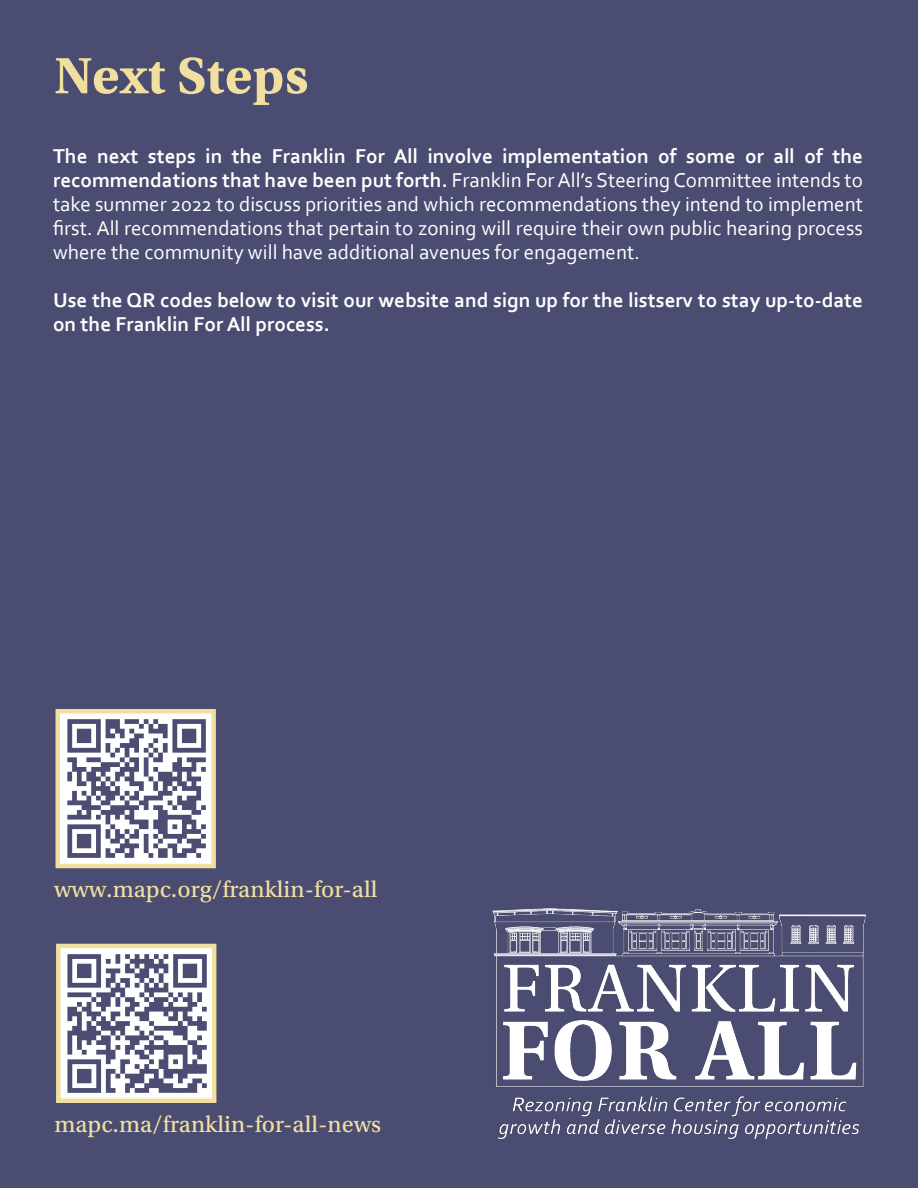
<style>
.page{position:relative;width:918px;height:1188px;background:#4a4c72}
.page>*{position:absolute;margin:0;border:0;box-sizing:border-box;transform-origin:0 0}
.t1{font:54px "Utopia Std Bold Capt";color:#f0df9f}
.t2{font:24px "Utopia Std Capt";color:#f0df9f}
.t3{font:21px/24px "Corbel";color:#fff;text-align:justify}
.t4{font:700 21px/24px "Corbel";color:#fff}
.s1{font-weight:700}
</style>
<div class="page">
<img style="left:61px;top:714px;width:150px;height:149px">
<div style="left:56px;top:709px;width:160px;height:159px;border:4px solid #f0df9f"></div>
<img style="left:61px;top:949px;width:150px;height:149px">
<div style="left:56px;top:944px;width:160px;height:159px;border:4px solid #f0df9f"></div>
<img style="left:492px;top:908px;width:374px;height:231px">
<p class="t1" style="left:54px;top:44px;width:256px">Next Steps</p>
<p class="t3" style="left:53px;top:143px;width:812px"><span class="s1">The next steps in the Franklin For All involve implementation of some or all of the recommendations that have been put forth.</span> Franklin For All’s Steering Committee intends to take summer 2022 to discuss priorities and which recommendations they intend to implement first. All recommendations that pertain to zoning will require their own public hearing process where the community will have additional avenues for engagement.</p>
<p class="t4" style="left:53px;top:287px;width:812px">Use the QR codes below to visit our website and sign up for the listserv to stay up-to-date on the Franklin For All process.</p>
<p class="t2" style="left:54px;top:876px;width:325px">www.mapc.org/franklin-for-all</p>
<p class="t2" style="left:55px;top:1111px;width:328px">mapc.ma/franklin-for-all-news</p>
</div>
